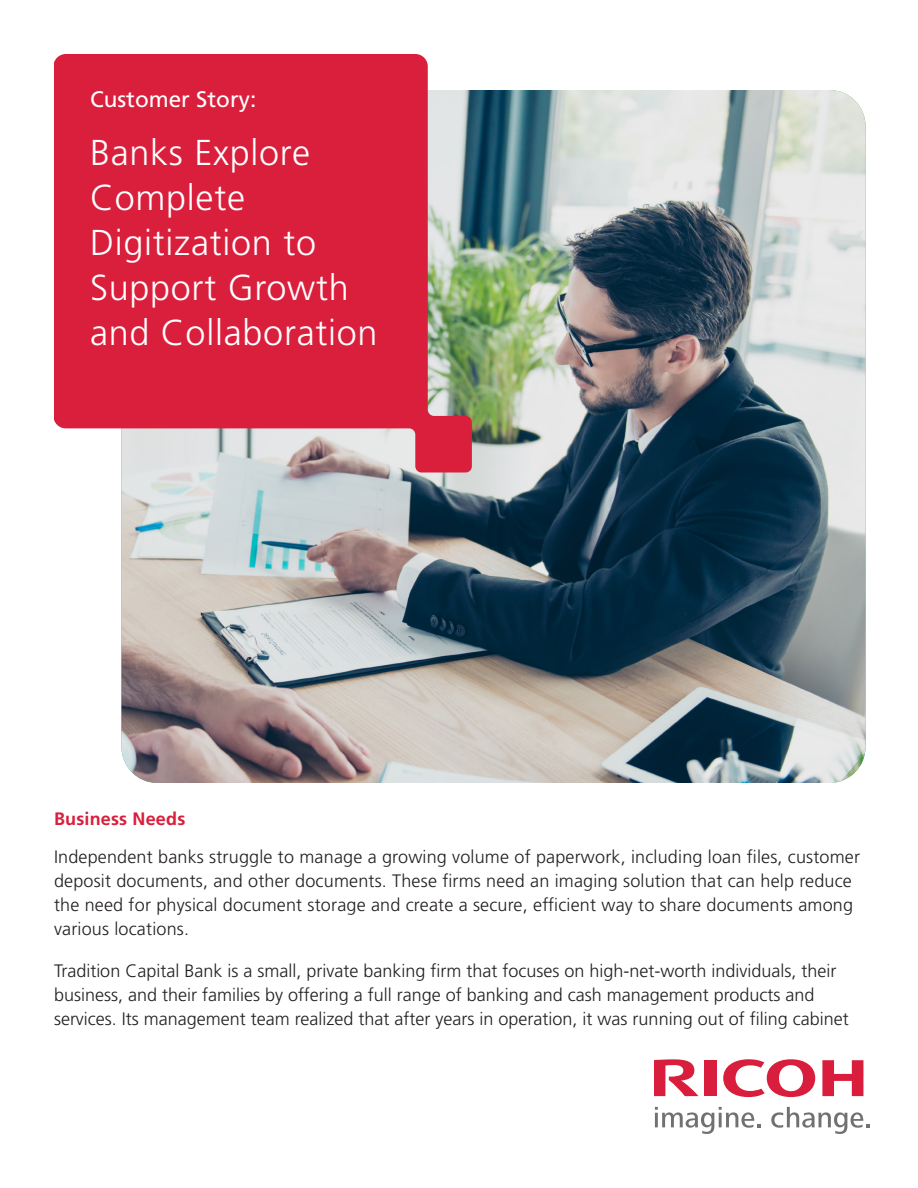
<style>
.page{position:relative;width:918px;height:1188px;background:#fff}
.page>*{position:absolute;margin:0;border:0;box-sizing:border-box;transform-origin:0 0}
.t1{font:300 36px/45px "Frutiger LT Pro";letter-spacing:.02em;color:#fff}
.t2{font:22.5px "Frutiger LT Pro";color:#fff}
.t3{font:300 18px/24px "Frutiger LT Pro";color:#231f20}
.t4{font:700 18px "Frutiger LT Pro";letter-spacing:.01em;color:#d91e3d}
</style>
<div class="page">
<img style="left:122px;top:90px;width:744px;height:693px">
<svg style="left:723px;top:1059px;width:92px;height:38px"></svg>
<svg style="left:822px;top:1060px;width:41px;height:36px"></svg>
<div style="left:704px;top:1060px;width:12px;height:36px;background:#d91d3c"></div>
<svg style="left:654px;top:1059px;width:44px;height:37px"></svg>
<svg style="left:655px;top:1107px;width:106px;height:27px"></svg>
<svg style="left:771px;top:1107px;width:99px;height:27px"></svg>
<svg style="left:54px;top:54px;width:417px;height:418px;background:#d63f56"></svg>
<p class="t2" style="left:90px;top:86px;width:168px">Customer Story:</p>
<p class="t1" style="left:90px;top:131px;width:289px">Banks Explore<br>Complete<br>Digitization to<br>Support Growth and Collaboration</p>
<p class="t4" style="left:54px;top:808px;width:133px">Business Needs</p>
<p class="t3" style="left:54px;top:844px;width:808px">Independent banks struggle to manage a growing volume of paperwork, including loan files, customer deposit documents, and other documents. These firms need an imaging solution that can help reduce the need for physical document storage and create a secure, efficient way to share documents among various locations.</p>
<p class="t3" style="left:54px;top:958px;width:796px">Tradition Capital Bank is a small, private banking firm that focuses on high-net-worth individuals, their business, and their families by offering a full range of banking and cash management products and services. Its management team realized that after years in operation, it was running out of filing cabinet</p>
</div>
